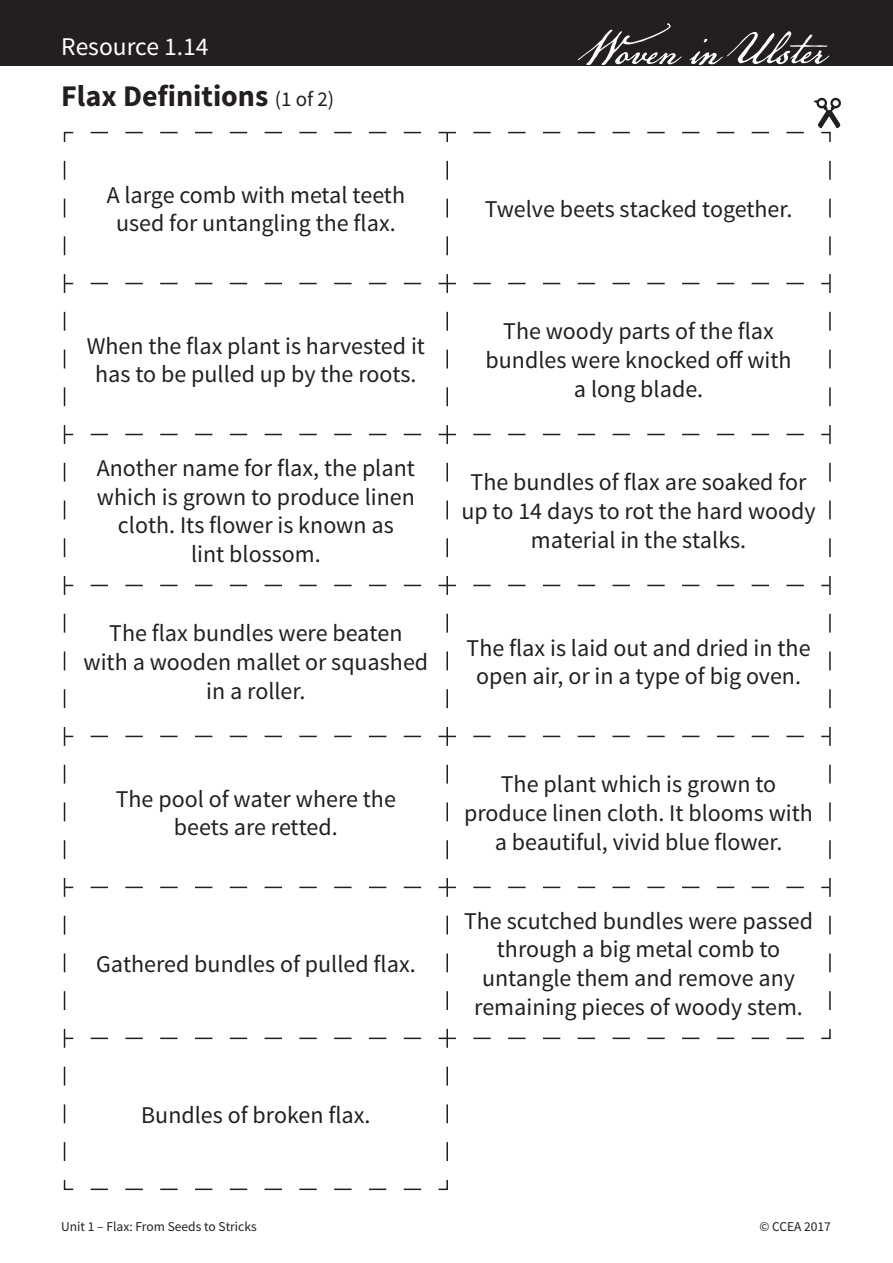
<style>
.page{position:relative;width:893px;height:1263px;background:#fff}
.page>*{position:absolute;margin:0;border:0;box-sizing:border-box;transform-origin:0 0}
.t1{font:700 30px "Source Sans Pro";color:#231f20}
.t2{font:25.5px "Source Sans Pro";color:#fff}
.t3{font:24px/28.8px "Source Sans Pro";color:#231f20;text-align:center}
.t4{font:13.5px "Source Sans Pro";color:#231f20}
.s1{font-weight:400;font-size:21px}
</style>
<div class="page">
<div style="left:0;top:0;width:893px;height:66px;background:#231f20"></div>
<svg style="left:578px;top:23px;width:104px;height:42px"></svg>
<svg style="left:689px;top:31px;width:140px;height:34px"></svg>
<svg style="left:63px;top:131px;width:385px;height:154px"></svg>
<svg style="left:446px;top:151px;width:2px;height:104px"></svg>
<svg style="left:829px;top:160px;width:2px;height:95px"></svg>
<svg style="left:91px;top:283px;width:339px;height:1px"></svg>
<svg style="left:64px;top:311px;width:1px;height:95px"></svg>
<svg style="left:64px;top:283px;width:9px;height:10px"></svg>
<svg style="left:473px;top:283px;width:331px;height:1px"></svg>
<svg style="left:446px;top:311px;width:2px;height:95px"></svg>
<svg style="left:439px;top:274px;width:17px;height:19px"></svg>
<svg style="left:829px;top:311px;width:2px;height:95px"></svg>
<svg style="left:821px;top:274px;width:10px;height:19px"></svg>
<svg style="left:91px;top:434px;width:331px;height:1px"></svg>
<svg style="left:64px;top:462px;width:1px;height:95px"></svg>
<svg style="left:64px;top:425px;width:9px;height:19px"></svg>
<svg style="left:473px;top:434px;width:331px;height:1px"></svg>
<svg style="left:446px;top:462px;width:2px;height:95px"></svg>
<svg style="left:439px;top:425px;width:17px;height:19px"></svg>
<svg style="left:829px;top:462px;width:2px;height:95px"></svg>
<svg style="left:821px;top:425px;width:10px;height:19px"></svg>
<svg style="left:91px;top:585px;width:331px;height:1px"></svg>
<svg style="left:64px;top:613px;width:1px;height:95px"></svg>
<svg style="left:64px;top:576px;width:9px;height:19px"></svg>
<svg style="left:473px;top:585px;width:331px;height:1px"></svg>
<svg style="left:446px;top:613px;width:2px;height:95px"></svg>
<svg style="left:439px;top:576px;width:17px;height:19px"></svg>
<svg style="left:829px;top:613px;width:2px;height:95px"></svg>
<svg style="left:821px;top:576px;width:10px;height:19px"></svg>
<svg style="left:91px;top:736px;width:331px;height:1px"></svg>
<svg style="left:64px;top:764px;width:1px;height:95px"></svg>
<svg style="left:64px;top:727px;width:9px;height:19px"></svg>
<svg style="left:473px;top:736px;width:331px;height:1px"></svg>
<svg style="left:446px;top:764px;width:2px;height:95px"></svg>
<svg style="left:439px;top:727px;width:17px;height:19px"></svg>
<svg style="left:829px;top:764px;width:2px;height:95px"></svg>
<svg style="left:821px;top:727px;width:10px;height:19px"></svg>
<svg style="left:91px;top:887px;width:331px;height:1px"></svg>
<svg style="left:64px;top:915px;width:1px;height:95px"></svg>
<svg style="left:64px;top:878px;width:9px;height:19px"></svg>
<svg style="left:473px;top:887px;width:331px;height:1px"></svg>
<svg style="left:446px;top:915px;width:2px;height:95px"></svg>
<svg style="left:439px;top:878px;width:17px;height:19px"></svg>
<svg style="left:829px;top:915px;width:2px;height:95px"></svg>
<svg style="left:821px;top:878px;width:10px;height:19px"></svg>
<svg style="left:63px;top:1029px;width:768px;height:162px"></svg>
<svg style="left:446px;top:98px;width:395px;height:44px"></svg>
<p class="t2" style="left:61px;top:31px;width:149px">Resource 1.14</p>
<p class="t1" style="left:61px;top:77px;width:275px">Flax Definitions <span class="s1">(1 of 2)</span></p>
<p class="t3" style="left:107px;top:181px;width:300px">A large comb with metal teeth</p>
<p class="t3" style="left:116px;top:209px;width:281px">used for untangling the flax.</p>
<p class="t3" style="left:87px;top:332px;width:340px">When the flax plant is harvested it has to be pulled up by the roots.</p>
<p class="t3" style="left:97px;top:454px;width:320px">Another name for flax, the plant which is grown to produce linen cloth. Its flower is known as</p>
<p class="t3" style="left:191px;top:540px;width:131px">lint blossom.</p>
<p class="t3" style="left:109px;top:619px;width:295px">The flax bundles were beaten</p>
<p class="t3" style="left:84px;top:648px;width:346px">with a wooden mallet or squashed</p>
<p class="t3" style="left:206px;top:677px;width:101px">in a roller.</p>
<p class="t3" style="left:116px;top:784px;width:282px">The pool of water where the</p>
<p class="t3" style="left:174px;top:813px;width:165px">beets are retted.</p>
<p class="t3" style="left:96px;top:950px;width:321px">Gathered bundles of pulled flax.</p>
<p class="t3" style="left:141px;top:1101px;width:231px">Bundles of broken flax.</p>
<p class="t3" style="left:485px;top:195px;width:309px">Twelve beets stacked together.</p>
<p class="t3" style="left:503px;top:317px;width:272px">The woody parts of the flax</p>
<p class="t3" style="left:486px;top:346px;width:308px">bundles were knocked off with</p>
<p class="t3" style="left:574px;top:375px;width:131px">a long blade.</p>
<p class="t3" style="left:461px;top:468px;width:356px">The bundles of flax are soaked for up to 14 days to rot the hard woody material in the stalks.</p>
<p class="t3" style="left:467px;top:634px;width:345px">The flax is laid out and dried in the open air, or in a type of big oven.</p>
<p class="t3" style="left:501px;top:770px;width:277px">The plant which is grown to</p>
<p class="t3" style="left:464px;top:799px;width:350px">produce linen cloth. It blooms with</p>
<p class="t3" style="left:495px;top:828px;width:289px">a beautiful, vivid blue flower.</p>
<p class="t3" style="left:464px;top:907px;width:350px">The scutched bundles were passed through a big metal comb to untangle them and remove any remaining pieces of woody stem.</p>
<p class="t4" style="left:61px;top:1218px;width:197px">Unit 1 – Flax: From Seeds to Stricks</p>
<p class="t4" style="left:759px;top:1218px;width:73px">© CCEA 2017</p>
</div>
